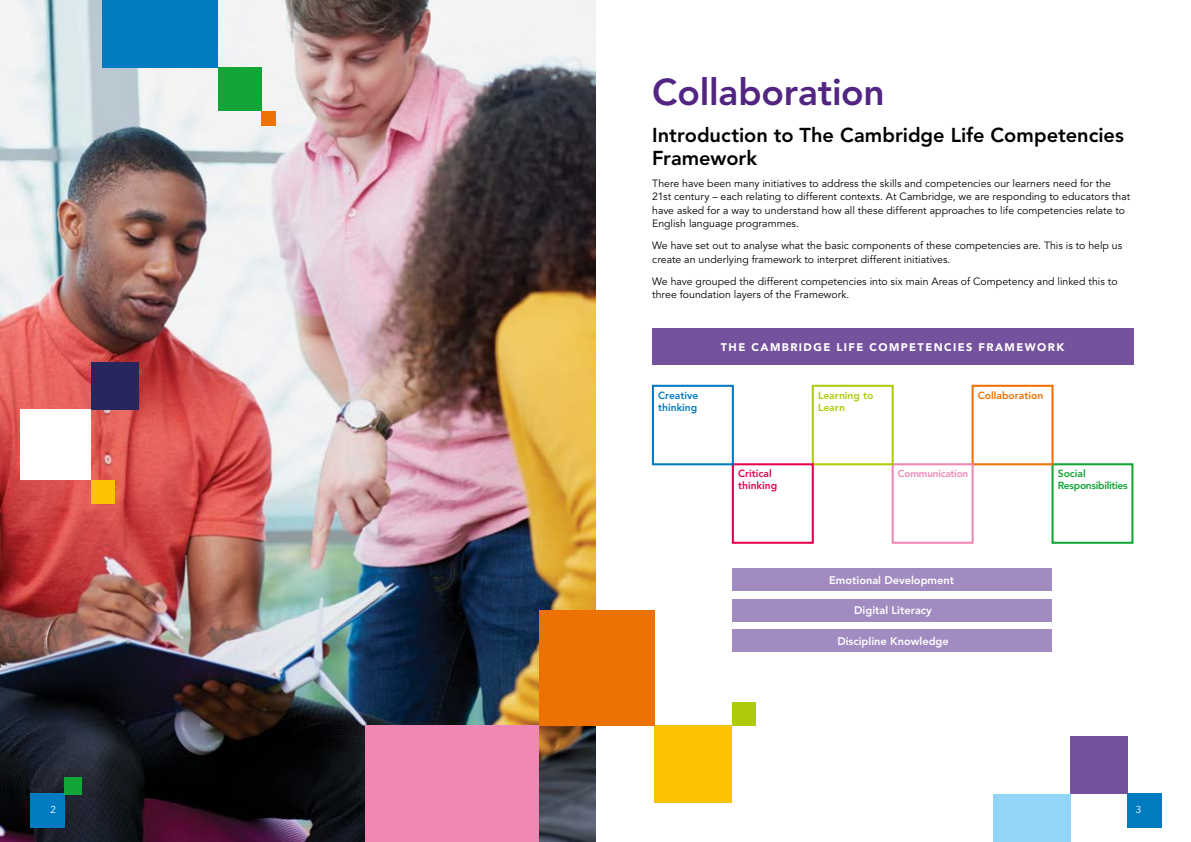
<style>
.page{position:relative;width:1191px;height:842px;background:#fff}
.page>*{position:absolute;margin:0;border:0;box-sizing:border-box;transform-origin:0 0}
.t1{font:800 37px "Avenir LT Std";letter-spacing:-.005em;color:#522583}
.t2{font:800 20px/23px "Avenir LT Std";color:#000}
.t3{font:800 11px "Avenir LT Std";color:#fff}
.t4{font:900 11px "Avenir LT Std";letter-spacing:.13em;color:#fff}
.t5{font:10.5px/13.5px "Avenir LT Std";color:#000}
.t6{font:800 10.3px/11.9px "Avenir LT Std";letter-spacing:-.03em;color:#13a538}
.t7{font:800 10.3px/11.9px "Avenir LT Std";color:#e5004b}
.t8{font:800 10.3px/11.9px "Avenir LT Std";color:#007bc2}
.t9{font:800 10.3px/11.9px "Avenir LT Std";color:#afca0b}
.t10{font:800 10.3px "Avenir LT Std";color:#ee7203}
.t11{font:800 10px "Avenir LT Std";letter-spacing:-.02em;color:#f088b6}
.t12{font:10px "Avenir LT Std";color:#fff}
</style>
<div class="page">
<div style="left:1051px;top:463px;width:82px;height:81px;border:2px solid #13a538"></div>
<div style="left:971px;top:385px;width:82px;height:80px;border:2px solid #ee7203"></div>
<div style="left:891px;top:463px;width:82px;height:81px;border:2px solid #f088b6"></div>
<div style="left:811px;top:385px;width:82px;height:80px;border:2px solid #afca0b"></div>
<div style="left:1070px;top:736px;width:58px;height:58px;background:#75529d"></div>
<div style="left:654px;top:726px;width:78px;height:77px;background:#fdc300"></div>
<img style="left:0;top:0;width:595px;height:842px">
<div style="left:31px;top:794px;width:34px;height:34px;background:#007bc2"></div>
<div style="left:1127px;top:794px;width:34px;height:34px;background:#007bc2"></div>
<div style="left:652px;top:329px;width:482px;height:36px;background:#75529d"></div>
<div style="left:732px;top:463px;width:82px;height:81px;border:2px solid #e5004b"></div>
<div style="left:652px;top:385px;width:82px;height:80px;border:2px solid #007bc2"></div>
<div style="left:218px;top:68px;width:44px;height:43px;background:#13a538"></div>
<div style="left:262px;top:111px;width:14px;height:14px;background:#ee7203"></div>
<div style="left:365px;top:726px;width:174px;height:116px;background:#f088b6"></div>
<div style="left:91px;top:362px;width:47px;height:47px;background:#26285d"></div>
<div style="left:20px;top:409px;width:71px;height:71px;background:#fff"></div>
<div style="left:91px;top:480px;width:23px;height:23px;background:#fdc300"></div>
<div style="left:65px;top:777px;width:17px;height:17px;background:#13a538"></div>
<div style="left:993px;top:794px;width:77px;height:48px;background:#93d5f6"></div>
<div style="left:732px;top:702px;width:23px;height:24px;background:#afca0b"></div>
<div style="left:732px;top:599px;width:319px;height:23px;background:#a28bc1"></div>
<div style="left:732px;top:568px;width:319px;height:23px;background:#a28bc1"></div>
<div style="left:732px;top:629px;width:319px;height:23px;background:#a28bc1"></div>
<div style="left:103px;top:0;width:115px;height:68px;background:#007bc2"></div>
<div style="left:539px;top:610px;width:115px;height:116px;background:#ee7203"></div>
<h1 class="t1" style="left:652px;top:70px;width:234px">Collaboration</h1>
<h2 class="t2" style="left:652px;top:123px;width:473px">Introduction to The Cambridge Life Competencies<br>Framework</h2>
<p class="t5" style="left:652px;top:177px;width:479px">There have been many initiatives to address the skills and competencies our learners need for the 21st century – each relating to different contexts. At Cambridge, we are responding to educators that have asked for a way to understand how all these different approaches to life competencies relate to English language programmes.</p>
<p class="t5" style="left:652px;top:239px;width:471px">We have set out to analyse what the basic components of these competencies are. This is to help us create an underlying framework to interpret different initiatives.</p>
<p class="t5" style="left:652px;top:275px;width:467px">We have grouped the different competencies into six main Areas of Competency and linked this to three foundation layers of the Framework.</p>
<p class="t8" style="left:658px;top:389px;width:42px">Creative thinking</p>
<p class="t4" style="left:721px;top:341px;width:345px">THE CAMBRIDGE LIFE COMPETENCIES FRAMEWORK</p>
<p class="t7" style="left:738px;top:468px;width:41px">Critical thinking</p>
<p class="t9" style="left:818px;top:389px;width:57px">Learning to<br>Learn</p>
<p class="t10" style="left:977px;top:389px;width:67px">Collaboration</p>
<p class="t11" style="left:898px;top:468px;width:72px">Communication</p>
<p class="t6" style="left:1057px;top:468px;width:71px">Social<br>Responsibilities</p>
<p class="t3" style="left:829px;top:573px;width:126px">Emotional Development</p>
<p class="t3" style="left:854px;top:604px;width:79px">Digital Literacy</p>
<p class="t3" style="left:837px;top:634px;width:113px">Discipline Knowledge</p>
<p class="t12" style="left:50px;top:804px;width:7px">2</p>
<p class="t12" style="left:1135px;top:804px;width:7px">3</p>
</div>
